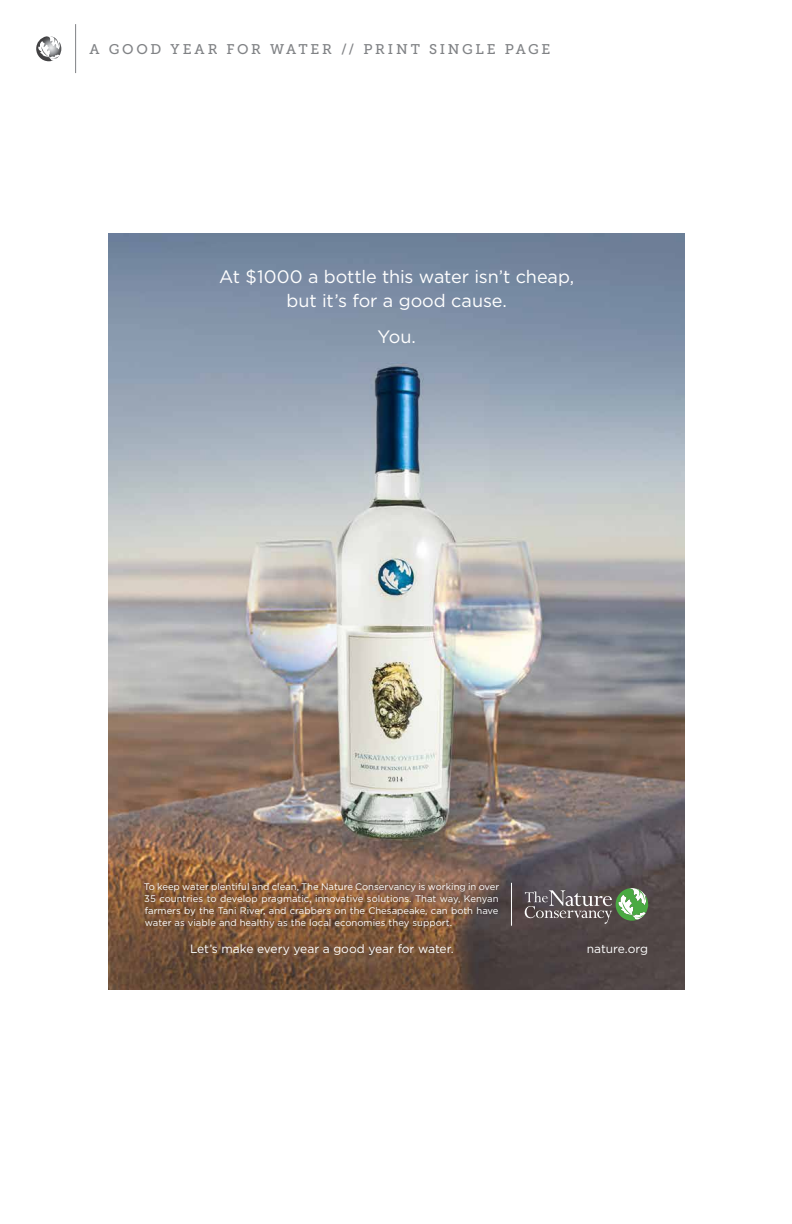
<style>
.page{position:relative;width:792px;height:1224px;background:#fff}
.page>*{position:absolute;margin:0;border:0;box-sizing:border-box;transform-origin:0 0}
.t1{font:18px/24px "Gotham";letter-spacing:-.005em;color:#fff;text-align:center}
.t2{font:14px "Museo Slab 500";letter-spacing:.19em;color:#808285}
.t3{font:12px "Gotham";color:#fff}
.t4{font:9.5px/12px "Gotham";letter-spacing:.005em;color:#fff;text-align:justify}
</style>
<div class="page">
<svg style="left:36px;top:36px;width:25px;height:25px"></svg>
<hr style="left:75px;top:24px;width:1px;height:49px;background:#808285">
<img style="left:109px;top:233px;width:576px;height:756px">
<div style="left:139px;top:877px;width:366px;height:56px;background:#000;opacity:.75"></div>
<hr style="left:511px;top:883px;width:1px;height:43px;background:#fff">
<svg style="left:525px;top:888px;width:123px;height:36px;background:#707469"></svg>
<h2 class="t2" style="left:90px;top:41px;width:462px">A GOOD YEAR FOR WATER // PRINT SINGLE PAGE</h2>
<h1 class="t1" style="left:219px;top:264px;width:356px">At $1000 a bottle this water isn’t cheap, but it’s for a good cause.</h1>
<h1 class="t1" style="left:378px;top:324px;width:40px">You.</h1>
<p class="t4" style="left:144px;top:880px;width:357px">To keep water plentiful and clean, The Nature Conservancy is working in over 35 countries to develop pragmatic, innovative solutions. That way, Kenyan farmers by the Tani River, and crabbers on the Chesapeake, can both have water as viable and healthy as the local economies they support.</p>
<p class="t3" style="left:190px;top:942px;width:265px">Let’s make every year a good year for water.</p>
<p class="t3" style="left:587px;top:942px;width:63px">nature.org</p>
</div>
